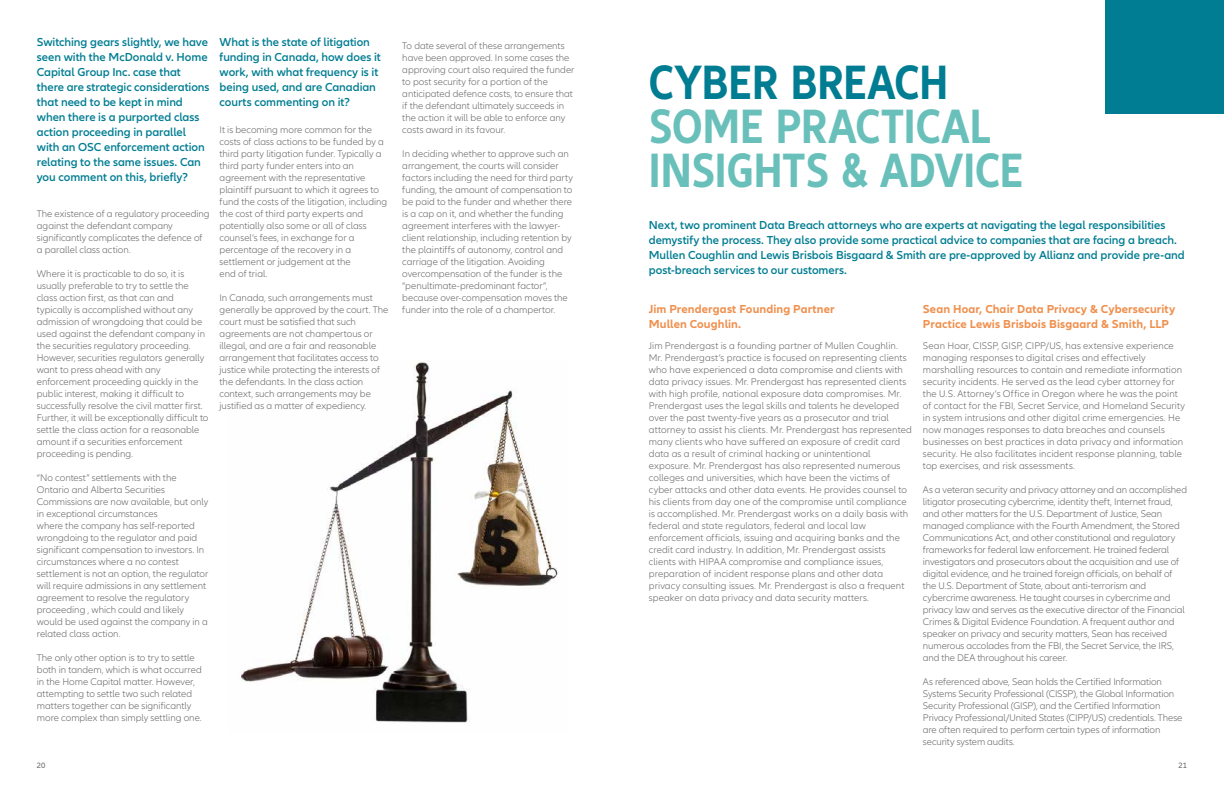
<style>
.page{position:relative;width:1224px;height:792px;background:#fff}
.page>*{position:absolute;margin:0;border:0;box-sizing:border-box;transform-origin:0 0}
.t1{font:700 condensed 50px/44px "Allianz Neo";color:#69c0bb}
.t2{font:700 condensed 50px "Allianz Neo";letter-spacing:.005em;color:#007d92}
.t3{font:600 12px/15px "Allianz Neo";letter-spacing:-.005em;color:#007d92}
.t4{font:700 12px/15px "Allianz Neo";letter-spacing:.01em;color:#f08f4c}
.t5{font:300 10px/12px "Allianz Neo";color:#646567}
.t6{font:8px "Allianz Neo";color:#646567}
</style>
<div class="page">
<img style="left:241px;top:362px;width:317px;height:361px">
<div style="left:1106px;top:0;width:118px;height:113px;background:#007d92"></div>
<p class="t3" style="left:37px;top:35px;width:174px">Switching gears slightly, we have seen with the McDonald v. Home<br>Capital Group Inc. case that there are strategic considerations that need to be kept in mind when there is a purported class action proceeding in parallel with an OSC enforcement action relating to the same issues. Can you comment on this, briefly?</p>
<p class="t5" style="left:37px;top:208px;width:174px">The existence of a regulatory proceeding against the defendant company significantly complicates the defence of a parallel class action.</p>
<p class="t5" style="left:37px;top:268px;width:173px">Where it is practicable to do so, it is usually preferable to try to settle the class action first, as that can and typically is accomplished without any admission of wrongdoing that could be used against the defendant company in the securities regulatory proceeding.<br>However, securities regulators generally want to press ahead with any enforcement proceeding quickly in the public interest, making it difficult to successfully resolve the civil matter first.<br>Further, it will be exceptionally difficult to settle the class action for a reasonable amount if a securities enforcement proceeding is pending.</p>
<p class="t5" style="left:37px;top:472px;width:173px">“No contest” settlements with the Ontario and Alberta Securities Commissions are now available, but only in exceptional circumstances<br>where the company has self-reported wrongdoing to the regulator and paid significant compensation to investors. In circumstances where a no contest settlement is not an option, the regulator will require admissions in any settlement agreement to resolve the regulatory proceeding , which could and likely would be used against the company in a related class action.</p>
<p class="t5" style="left:37px;top:652px;width:166px">The only other option is to try to settle both in tandem, which is what occurred in the Home Capital matter. However, attempting to settle two such related matters together can be significantly more complex than simply settling one.</p>
<p class="t3" style="left:220px;top:35px;width:163px">What is the state of litigation funding in Canada, how does it work, with what frequency is it being used, and are Canadian courts commenting on it?</p>
<p class="t5" style="left:220px;top:124px;width:169px">It is becoming more common for the costs of class actions to be funded by a third party litigation funder. Typically a third party funder enters into an agreement with the representative plaintiff pursuant to which it agrees to fund the costs of the litigation, including the cost of third party experts and potentially also some or all of class counsel’s fees, in exchange for a percentage of the recovery in a settlement or judgement at the<br>end of trial.</p>
<p class="t5" style="left:220px;top:292px;width:170px">In Canada, such arrangements must generally be approved by the court. The court must be satisfied that such agreements are not champertous or illegal, and are a fair and reasonable arrangement that facilitates access to justice while protecting the interests of the defendants. In the class action context, such arrangements may be justified as a matter of expediency.</p>
<p class="t5" style="left:402px;top:40px;width:174px">To date several of these arrangements have been approved. In some cases the approving court also required the funder to post security for a portion of the anticipated defence costs, to ensure that if the defendant ultimately succeeds in the action it will be able to enforce any costs award in its favour.</p>
<p class="t5" style="left:402px;top:148px;width:172px">In deciding whether to approve such an arrangement, the courts will consider factors including the need for third party funding, the amount of compensation to be paid to the funder and whether there is a cap on it, and whether the funding agreement interferes with the lawyer&shy;client relationship, including retention by the plaintiffs of autonomy, control and carriage of the litigation. Avoiding overcompensation of the funder is the “penultimate-predominant factor”, because over-compensation moves the funder into the role of a champertor.</p>
<h1 class="t2" style="left:649px;top:53px;width:301px">CYBER BREACH</h1>
<h1 class="t1" style="left:649px;top:106px;width:376px">SOME PRACTICAL<br>INSIGHTS &amp; ADVICE</h1>
<p class="t3" style="left:649px;top:218px;width:537px">Next, two prominent Data Breach attorneys who are experts at navigating the legal responsibilities demystify the process. They also provide some practical advice to companies that are facing a breach.<br>Mullen Coughlin and Lewis Brisbois Bisgaard &amp; Smith are pre-approved by Allianz and provide pre-and post-breach services to our customers.</p>
<p class="t4" style="left:649px;top:302px;width:187px">Jim Prendergast Founding Partner<br>Mullen Coughlin.</p>
<p class="t5" style="left:649px;top:340px;width:265px">Jim Prendergast is a founding partner of Mullen Coughlin.<br>Mr. Prendergast’s practice is focused on representing clients who have experienced a data compromise and clients with data privacy issues. Mr. Prendergast has represented clients with high profile, national exposure data compromises. Mr.<br>Prendergast uses the legal skills and talents he developed over the past twenty-five years as a prosecutor and trial attorney to assist his clients. Mr. Prendergast has represented many clients who have suffered an exposure of credit card data as a result of criminal hacking or unintentional exposure. Mr. Prendergast has also represented numerous colleges and universities, which have been the victims of cyber attacks and other data events. He provides counsel to his clients from day one of the compromise until compliance is accomplished. Mr. Prendergast works on a daily basis with federal and state regulators, federal and local law enforcement officials, issuing and acquiring banks and the credit card industry. In addition, Mr. Prendergast assists clients with HIPAA compromise and compliance issues, preparation of incident response plans and other data privacy consulting issues. Mr. Prendergast is also a frequent speaker on data privacy and data security matters.</p>
<p class="t4" style="left:923px;top:302px;width:254px">Sean Hoar, Chair Data Privacy &amp; Cybersecurity<br>Practice Lewis Brisbois Bisgaard &amp; Smith, LLP</p>
<p class="t5" style="left:923px;top:340px;width:264px">Sean Hoar, CISSP, GISP, CIPP/US, has extensive experience managing responses to digital crises and effectively marshalling resources to contain and remediate information security incidents. He served as the lead cyber attorney for the U.S. Attorney’s Office in Oregon where he was the point of contact for the FBI, Secret Service, and Homeland Security in system intrusions and other digital crime emergencies. He now manages responses to data breaches and counsels businesses on best practices in data privacy and information security. He also facilitates incident response planning, table top exercises, and risk assessments.</p>
<p class="t5" style="left:923px;top:484px;width:266px">As a veteran security and privacy attorney and an accomplished litigator prosecuting cybercrime, identity theft, Internet fraud, and other matters for the U.S. Department of Justice, Sean managed compliance with the Fourth Amendment, the Stored Communications Act, and other constitutional and regulatory frameworks for federal law enforcement. He trained federal investigators and prosecutors about the acquisition and use of digital evidence, and he trained foreign officials, on behalf of the U.S. Department of State, about anti-terrorism and cybercrime awareness. He taught courses in cybercrime and privacy law and serves as the executive director of the Financial Crimes &amp; Digital Evidence Foundation. A frequent author and speaker on privacy and security matters, Sean has received numerous accolades from the FBI, the Secret Service, the IRS, and the DEA throughout his career.</p>
<p class="t5" style="left:923px;top:676px;width:261px">As referenced above, Sean holds the Certified Information Systems Security Professional (CISSP), the Global Information Security Professional (GISP), and the Certified Information Privacy Professional/United States (CIPP/US) credentials. These are often required to perform certain types of information security system audits.</p>
<p class="t6" style="left:37px;top:761px;width:10px">20</p>
<p class="t6" style="left:1179px;top:761px;width:10px">21</p>
</div>
